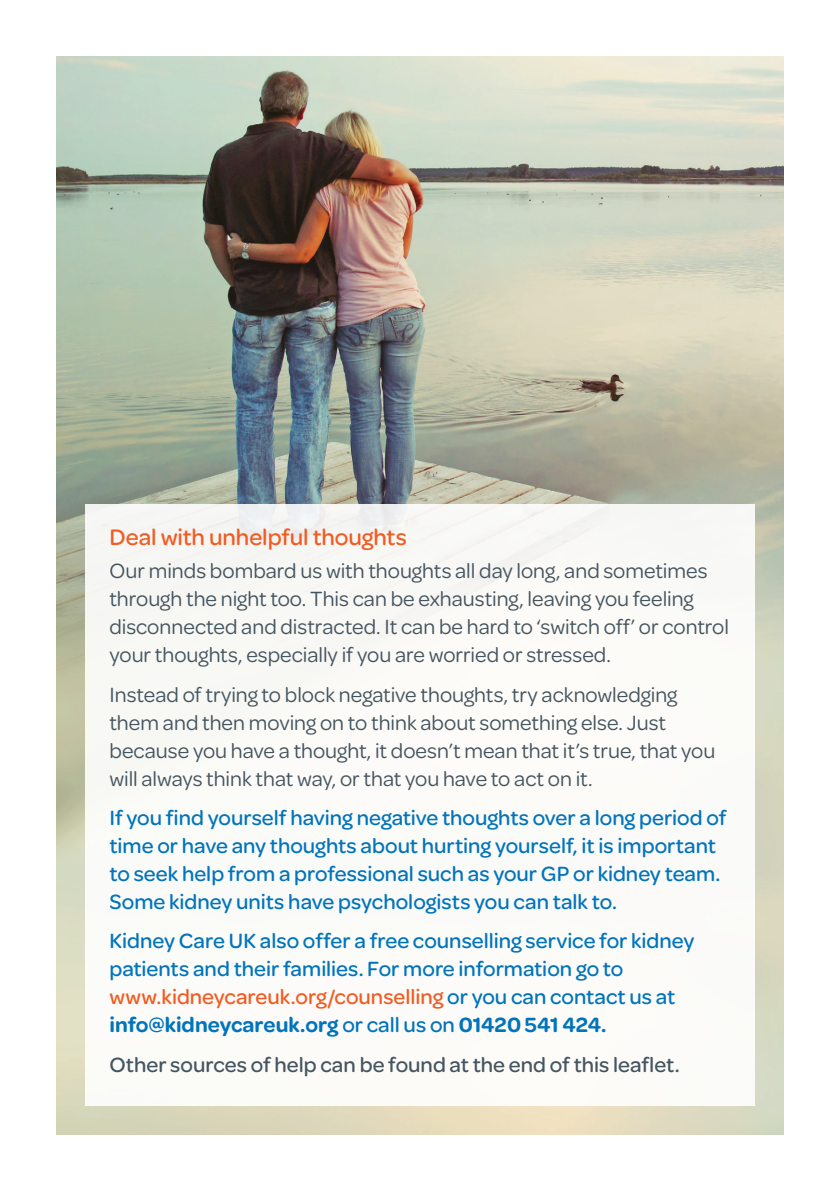
<style>
.page{position:relative;width:840px;height:1191px;background:#fff}
.page>*{position:absolute;margin:0;border:0;box-sizing:border-box;transform-origin:0 0}
.t1{font:500 24px "Omnes";letter-spacing:-.005em;color:#f25b21}
.t2{font:22px/28px "Omnes";color:#45555f}
.t3{font:500 22px/28px "Omnes";color:#0174bc}
.t4{font:500 22px "Omnes";color:#45555f}
.s1{color:#f25b21}
.s2{font-weight:600}
</style>
<div class="page">
<img style="left:57px;top:57px;width:725px;height:1077px">
<div style="left:85px;top:505px;width:669px;height:601px;background:#fbfbf8"></div>
<p class="t1" style="left:109px;top:520px;width:299px">Deal with unhelpful thoughts</p>
<p class="t2" style="left:109px;top:555px;width:620px">Our minds bombard us with thoughts all day long, and sometimes through the night too. This can be exhausting, leaving you feeling disconnected and distracted. It can be hard to ‘switch off’ or control your thoughts, especially if you are worried or stressed.</p>
<p class="t2" style="left:109px;top:679px;width:607px">Instead of trying to block negative thoughts, try acknowledging them and then moving on to think about something else. Just because you have a thought, it doesn’t mean that it’s true, that you will always think that way, or that you have to act on it.</p>
<p class="t3" style="left:109px;top:802px;width:618px">If you find yourself having negative thoughts over a long period of time or have any thoughts about hurting yourself, it is important to seek help from a professional such as your GP or kidney team.<br>Some kidney units have psychologists you can talk to.</p>
<p class="t3" style="left:109px;top:925px;width:586px">Kidney Care UK also offer a free counselling service for kidney patients and their families. For more information go to <span class="s1">www.kidneycareuk.org/counselling</span> or you can contact us at <span class="s2">info@kidneycareuk.org</span> or call us on <span class="s2">01420 541 424.</span></p>
<p class="t4" style="left:109px;top:1049px;width:571px">Other sources of help can be found at the end of this leaflet.</p>
</div>
